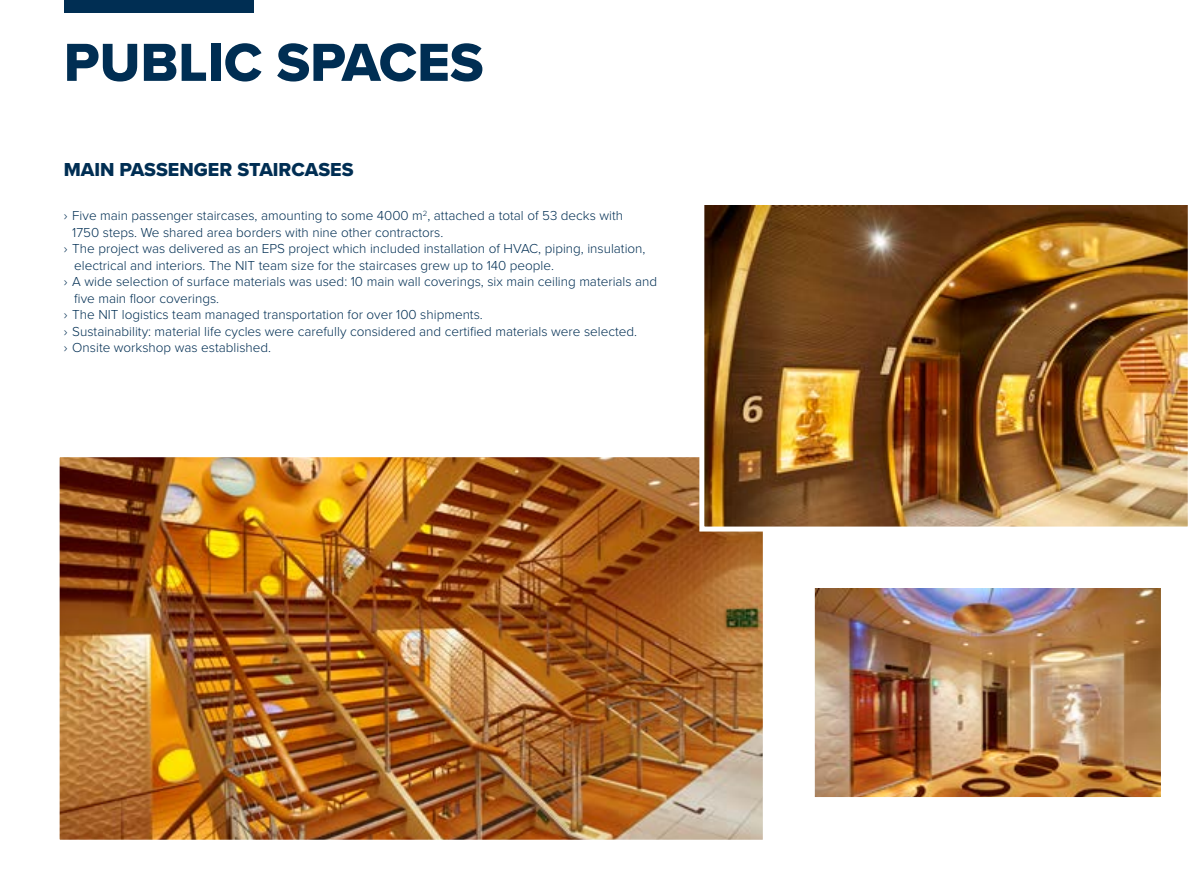
<style>
.page{position:relative;width:1191px;height:893px;background:#fff}
.page>*{position:absolute;margin:0;border:0;box-sizing:border-box;transform-origin:0 0}
.t1{font:55.5px "Proxima Nova Extrabld";color:#002e53}
.t2{font:19.5px "Proxima Nova Extrabld";color:#002e53}
.t3{font:300 13.5px "Proxima Nova";color:#002e53}
</style>
<div class="page">
<div style="left:64px;top:0;width:189px;height:13px;background:#002e53"></div>
<img style="left:816px;top:589px;width:343px;height:207px">
<div style="left:808px;top:580px;width:359px;height:224px;border:7px solid #fff"></div>
<img style="left:61px;top:458px;width:700px;height:380px">
<div style="left:49px;top:446px;width:724px;height:404px;border:11px solid #fff"></div>
<img style="left:699px;top:205px;width:489px;height:326px">
<h1 class="t1" style="left:64px;top:21px;width:421px">PUBLIC SPACES</h1>
<h2 class="t2" style="left:64px;top:155px;width:291px">MAIN PASSENGER STAIRCASES</h2>
<p class="t3" style="left:64px;top:208px;width:561px">› Five main passenger staircases, amounting to some 4000 m<sup>2</sup>, attached a total of 53 decks with</p>
<p class="t3" style="left:72px;top:225px;width:372px">1750 steps. We shared area borders with nine other contractors.</p>
<p class="t3" style="left:64px;top:241px;width:583px">› The project was delivered as an EPS project which included installation of HVAC, piping, insulation,</p>
<p class="t3" style="left:74px;top:258px;width:481px">electrical and interiors. The NIT team size for the staircases grew up to 140 people.</p>
<p class="t3" style="left:64px;top:274px;width:595px">› A wide selection of surface materials was used: 10 main wall coverings, six main ceiling materials and</p>
<p class="t3" style="left:74px;top:291px;width:146px">five main floor coverings.</p>
<p class="t3" style="left:64px;top:307px;width:420px">› The NIT logistics team managed transportation for over 100 shipments.</p>
<p class="t3" style="left:64px;top:324px;width:575px">› Sustainability: material life cycles were carefully considered and certified materials were selected.</p>
<p class="t3" style="left:64px;top:340px;width:209px">› Onsite workshop was established.</p>
</div>
